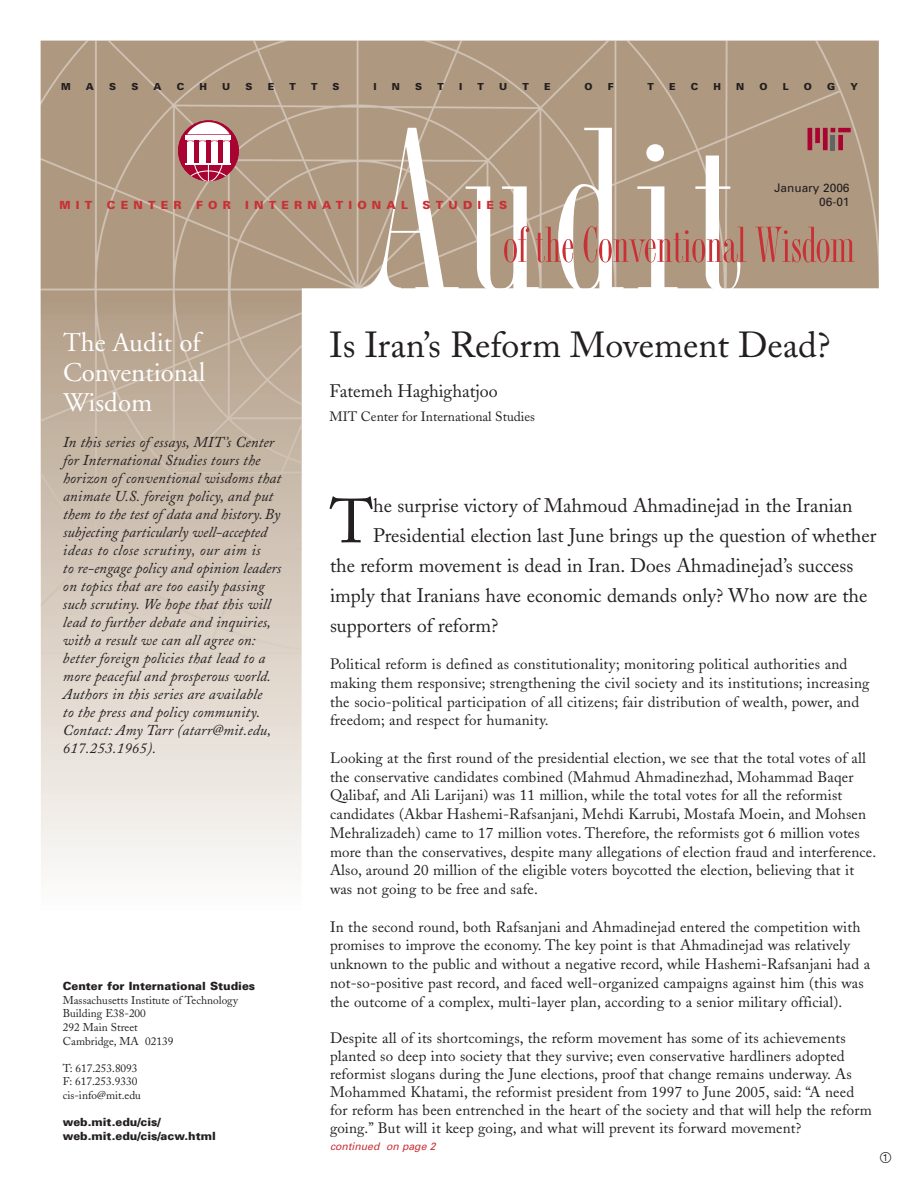
<style>
.page{position:relative;width:918px;height:1188px;background:#fff}
.page>*{position:absolute;margin:0;border:0;box-sizing:border-box;transform-origin:0 0}
.t1{font:61.65px "Adobe Caslon";color:#231f20}
.t2{font:condensed 52.5px "AT Torino";color:#c93035}
.t3{font:36px "Adobe Caslon";color:#231f20}
.t4{font:27px/30px "Adobe Garamond";color:#fff}
.t5{font:19.5px "Adobe Caslon";color:#231f20}
.t6{font:18px "Adobe Caslon";color:#231f20}
.t7{font:15px/18.8px "Adobe Caslon";letter-spacing:.01em;color:#231f20}
.t8{font:italic 15px/18px "Adobe Caslon";letter-spacing:.01em;color:#231f20}
.t9{font:15px "Circle Frame";color:#231f20}
.t10{font:13.5px "Adobe Caslon";color:#231f20}
.t11{font:11.85px/14.2px "Univers";color:#231f20;text-align:right}
.t12{font:11.25px/13.6px "Adobe Caslon";color:#231f20}
.t13{font:900 11.25px/13.6px "Univers";color:#231f20}
.t14{font:900 11.25px "Univers";letter-spacing:.465em;color:#c93035}
.t15{font:italic 10.5px "Univers";color:#c93035}
.t16{font:900 9.75px "Univers";color:#231f20}
</style>
<div class="page">
<img style="left:40px;top:41px;width:839px;height:829px">
<svg style="left:363px;top:128px;width:377px;height:164px;fill:#ae9880"></svg>
<svg style="left:808px;top:128px;width:43px;height:22px"></svg>
<hr style="left:831px;top:135px;width:4px;height:15px;background:#636366">
<div style="left:178px;top:120px;width:61px;height:61px;background:#a90332;border-radius:50%"></div>
<svg style="left:190px;top:165px;width:37px;height:16px"></svg>
<hr style="left:186px;top:163px;width:45px;height:2px;background:#fff">
<div style="left:186px;top:135px;width:45px;height:5px;background:#fff"></div>
<svg style="left:187px;top:122px;width:43px;height:12px"></svg>
<div style="left:187px;top:141px;width:7px;height:22px;background:#fff"></div>
<div style="left:199px;top:141px;width:7px;height:22px;background:#fff"></div>
<div style="left:223px;top:141px;width:7px;height:22px;background:#fff"></div>
<div style="left:211px;top:141px;width:7px;height:22px;background:#fff"></div>
<svg style="left:187px;top:140px;width:43px;height:3px"></svg>
<p class="t16" style="left:61px;top:80px;width:11px">M</p>
<p class="t16" style="left:86px;top:80px;width:10px">A</p>
<p class="t16" style="left:109px;top:80px;width:8px">S</p>
<p class="t16" style="left:131px;top:80px;width:8px">S</p>
<p class="t16" style="left:154px;top:80px;width:10px">A</p>
<p class="t16" style="left:177px;top:80px;width:9px">C</p>
<p class="t16" style="left:200px;top:80px;width:9px">H</p>
<p class="t16" style="left:222px;top:80px;width:10px">U</p>
<p class="t16" style="left:246px;top:80px;width:8px">S</p>
<p class="t16" style="left:268px;top:80px;width:8px">E</p>
<p class="t16" style="left:289px;top:80px;width:8px">T</p>
<p class="t16" style="left:311px;top:80px;width:8px">T</p>
<p class="t16" style="left:333px;top:80px;width:8px">S</p>
<p class="t16" style="left:374px;top:80px;width:5px">I</p>
<p class="t16" style="left:392px;top:80px;width:10px">N</p>
<p class="t16" style="left:415px;top:80px;width:8px">S</p>
<p class="t16" style="left:437px;top:80px;width:8px">T</p>
<p class="t16" style="left:459px;top:80px;width:5px">I</p>
<p class="t16" style="left:478px;top:80px;width:8px">T</p>
<p class="t16" style="left:499px;top:80px;width:10px">U</p>
<p class="t16" style="left:522px;top:80px;width:8px">T</p>
<p class="t16" style="left:544px;top:80px;width:8px">E</p>
<p class="t16" style="left:584px;top:80px;width:10px">O</p>
<p class="t16" style="left:608px;top:80px;width:7px">F</p>
<p class="t16" style="left:648px;top:80px;width:8px">T</p>
<p class="t16" style="left:669px;top:80px;width:8px">E</p>
<p class="t16" style="left:691px;top:80px;width:9px">C</p>
<p class="t16" style="left:714px;top:80px;width:9px">H</p>
<p class="t16" style="left:736px;top:80px;width:10px">N</p>
<p class="t16" style="left:760px;top:80px;width:10px">O</p>
<p class="t16" style="left:783px;top:80px;width:7px">L</p>
<p class="t16" style="left:804px;top:80px;width:10px">O</p>
<p class="t16" style="left:827px;top:80px;width:10px">G</p>
<p class="t16" style="left:850px;top:80px;width:9px">Y</p>
<p class="t14" style="left:59px;top:198px;width:34px">MIT</p>
<p class="t14" style="left:107px;top:198px;width:76px">CENTER</p>
<p class="t14" style="left:196px;top:198px;width:36px">FOR</p>
<p class="t14" style="left:245px;top:198px;width:164px">INTERNATIONAL</p>
<p class="t14" style="left:422px;top:198px;width:86px">STUDIES</p>
<p class="t11" style="left:774px;top:180px;width:77px">January 2006<br>06-01</p>
<h3 class="t4" style="left:63px;top:328px;width:144px">The Audit of<br>Conventional<br>Wisdom</h3>
<p class="t8" style="left:63px;top:434px;width:220px">In this series of essays, MIT’s Center for International Studies tours the horizon of conventional wisdoms that animate U.S. foreign policy, and put them to the test of data and history. By subjecting particularly well-accepted ideas to close scrutiny, our aim is<br>to re-engage policy and opinion leaders on topics that are too easily passing such scrutiny. We hope that this will lead to further debate and inquiries, with a result we can all agree on: better foreign policies that lead to a more peaceful and prosperous world.<br>Authors in this series are available<br>to the press and policy community.<br>Contact: Amy Tarr (atarr@mit.edu, 617.253.1965).</p>
<p class="t13" style="left:63px;top:979px;width:194px">Center for International Studies</p>
<p class="t12" style="left:63px;top:993px;width:177px">Massachusetts Institute of Technology<br>Building E38-200<br>292 Main Street<br>Cambridge, MA 02139</p>
<p class="t12" style="left:63px;top:1061px;width:80px">T: 617.253.8093<br>F: 617.253.9330 cis-info@mit.edu</p>
<p class="t13" style="left:63px;top:1115px;width:155px">web.mit.edu/cis/ web.mit.edu/cis/acw.html</p>
<h2 class="t2" style="left:503px;top:216px;width:353px">of the Conventional Wisdom</h2>
<h3 class="t3" style="left:330px;top:323px;width:502px">Is Iran’s Reform Movement Dead?</h3>
<p class="t6" style="left:330px;top:380px;width:170px">Fatemeh Haghighatjoo</p>
<p class="t10" style="left:330px;top:409px;width:207px">MIT Center for International Studies</p>
<h1 class="t1" style="left:330px;top:485px;width:45px">T</h1>
<h3 class="t5" style="left:373px;top:494px;width:481px">he surprise victory of Mahmoud Ahmadinejad in the Iranian</h3>
<h3 class="t5" style="left:373px;top:524px;width:505px">Presidential election last June brings up the question of whether</h3>
<h3 class="t5" style="left:330px;top:554px;width:525px">the reform movement is dead in Iran. Does Ahmadinejad’s success</h3>
<h3 class="t5" style="left:330px;top:584px;width:539px">imply that Iranians have economic demands only? Who now are the</h3>
<h3 class="t5" style="left:330px;top:614px;width:170px">supporters of reform?</h3>
<p class="t7" style="left:330px;top:655px;width:541px">Political reform is defined as constitutionality; monitoring political authorities and making them responsive; strengthening the civil society and its institutions; increasing the socio-political participation of all citizens; fair distribution of wealth, power, and freedom; and respect for humanity.</p>
<p class="t7" style="left:330px;top:749px;width:548px">Looking at the first round of the presidential election, we see that the total votes of all the conservative candidates combined (Mahmud Ahmadinezhad, Mohammad Baqer Qalibaf, and Ali Larijani) was 11 million, while the total votes for all the reformist candidates (Akbar Hashemi-Rafsanjani, Mehdi Karrubi, Mostafa Moein, and Mohsen Mehralizadeh) came to 17 million votes. Therefore, the reformists got 6 million votes more than the conservatives, despite many allegations of election fraud and interference.<br>Also, around 20 million of the eligible voters boycotted the election, believing that it was not going to be free and safe.</p>
<p class="t7" style="left:330px;top:917px;width:542px">In the second round, both Rafsanjani and Ahmadinejad entered the competition with promises to improve the economy. The key point is that Ahmadinejad was relatively unknown to the public and without a negative record, while Hashemi-Rafsanjani had a not-so-positive past record, and faced well-organized campaigns against him (this was the outcome of a complex, multi-layer plan, according to a senior military official).</p>
<p class="t7" style="left:330px;top:1029px;width:544px;line-height:18px">Despite all of its shortcomings, the reform movement has some of its achievements planted so deep into society that they survive; even conservative hardliners adopted reformist slogans during the June elections, proof that change remains underway. As Mohammed Khatami, the reformist president from 1997 to June 2005, said: “A need for reform has been entrenched in the heart of the society and that will help the reform going.” But will it keep going, and what will prevent its forward movement?</p>
<p class="t15" style="left:330px;top:1140px;width:107px">continued on page 2</p>
<p class="t9" style="left:879px;top:1149px;width:15px">1</p>
</div>
